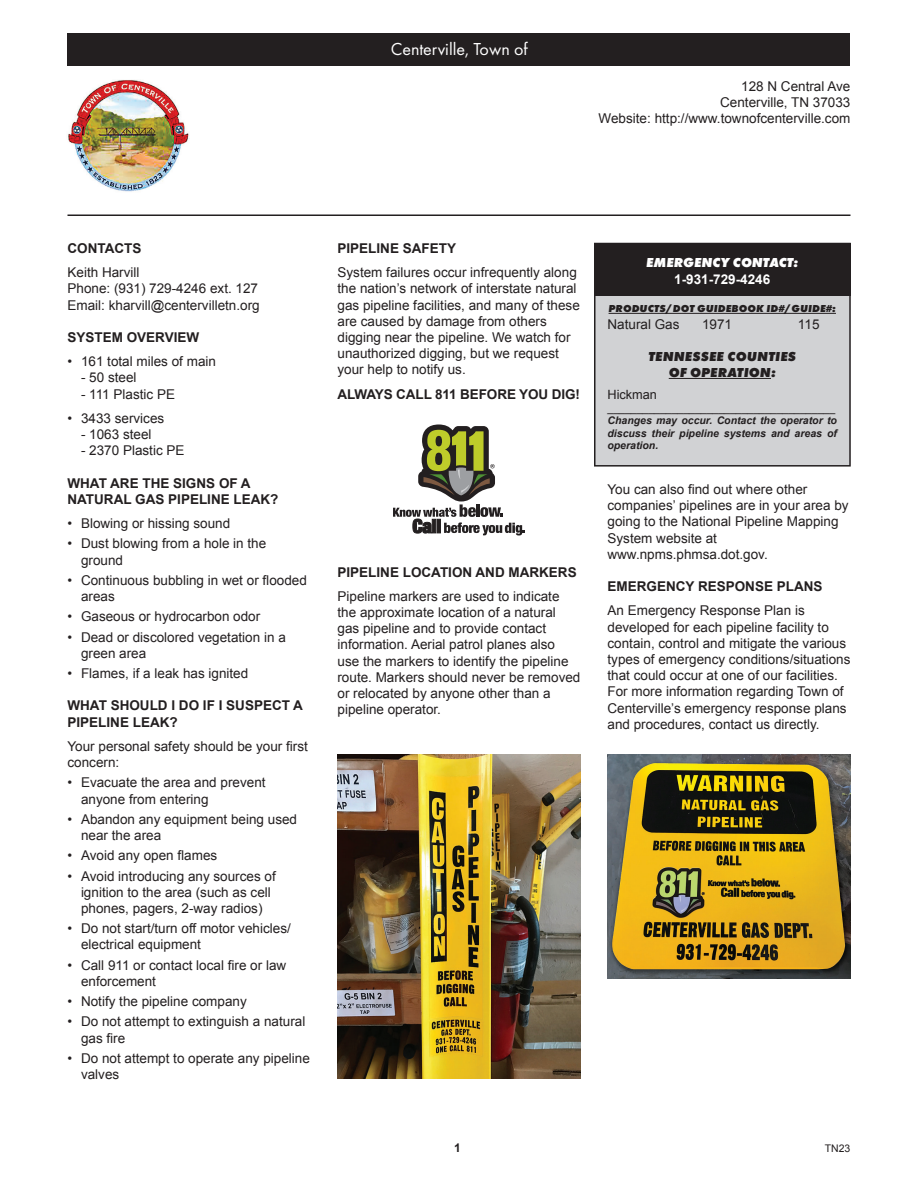
<style>
.page{position:relative;width:918px;height:1188px;background:#fff}
.page>*{position:absolute;margin:0;border:0;box-sizing:border-box;transform-origin:0 0}
.t1{font:18px "Futura PT";color:#fff}
.t2{font:13.5px/16.2px "Arial";color:#231f20}
.t3{font:700 13.5px/16.2px "Arial";color:#231f20}
.t4{font:italic 800 13.5px "Futura PT";letter-spacing:.01em;color:#231f20}
.t5{font:italic 800 13.5px "Futura PT";color:#fff}
.t6{font:700 13.5px "Arial";color:#fff}
.t7{font:12.75px "Arial";color:#231f20}
.t8{font:700 12px "Arial";color:#231f20}
.t9{font:italic 700 10.5px/12.6px "Arial";color:#231f20;text-align:justify}
.t10{font:10.5px "Arial";color:#231f20}
.t11{font:italic 800 10.5px "Futura PT";letter-spacing:.01em;color:#231f20}
</style>
<div class="page">
<hr style="left:68px;top:214px;width:782px;height:2px;background:#231f20">
<div style="left:68px;top:34px;width:782px;height:32px;background:#231f20"></div>
<div style="left:595px;top:244px;width:255px;height:222px;background:#d1d2d4"></div>
<div style="left:594px;top:243px;width:257px;height:224px;border:2px solid #231f20"></div>
<div style="left:594px;top:243px;width:256px;height:52px;background:#231f20"></div>
<hr style="left:609px;top:313px;width:227px;height:1px;background:#231f20">
<hr style="left:669px;top:378px;width:102px;height:1px;background:#231f20">
<svg style="left:393px;top:424px;width:132px;height:112px"></svg>
<img style="left:608px;top:754px;width:242px;height:224px">
<img style="left:338px;top:754px;width:242px;height:324px">
<img style="left:68px;top:80px;width:122px;height:112px">
<p class="t1" style="left:391px;top:38px;width:139px">Centerville, Town of</p>
<p class="t2" style="left:741px;top:78px;width:111px">128 N Central Ave</p>
<p class="t2" style="left:720px;top:94px;width:132px">Centerville, TN 37033</p>
<p class="t2" style="left:599px;top:111px;width:253px">Website: http://www.townofcenterville.com</p>
<p class="t3" style="left:68px;top:240px;width:75px">CONTACTS</p>
<p class="t2" style="left:68px;top:264px;width:74px">Keith Harvill</p>
<p class="t2" style="left:68px;top:281px;width:192px">Phone: (931) 729-4246 ext. 127</p>
<p class="t2" style="left:68px;top:297px;width:194px">Email: kharvill@centervilletn.org</p>
<p class="t3" style="left:68px;top:330px;width:133px">SYSTEM OVERVIEW</p>
<p class="t2" style="left:68px;top:354px;width:150px">• 161 total miles of main</p>
<p class="t2" style="left:81px;top:370px;width:57px">- 50 steel</p>
<p class="t2" style="left:81px;top:386px;width:96px">- 111 Plastic PE</p>
<p class="t2" style="left:68px;top:410px;width:98px">• 3433 services</p>
<p class="t2" style="left:81px;top:426px;width:72px">- 1063 steel</p>
<p class="t2" style="left:81px;top:443px;width:105px">- 2370 Plastic PE</p>
<p class="t3" style="left:68px;top:475px;width:213px">WHAT ARE THE SIGNS OF A<br>NATURAL GAS PIPELINE LEAK?</p>
<p class="t2" style="left:68px;top:516px;width:164px">• Blowing or hissing sound</p>
<p class="t2" style="left:81px;top:536px;width:187px;text-indent:-14px">• Dust blowing from a hole in the ground</p>
<p class="t2" style="left:81px;top:572px;width:227px;text-indent:-14px">• Continuous bubbling in wet or flooded areas</p>
<p class="t2" style="left:68px;top:609px;width:194px">• Gaseous or hydrocarbon odor</p>
<p class="t2" style="left:81px;top:629px;width:206px;text-indent:-14px">• Dead or discolored vegetation in a green area</p>
<p class="t2" style="left:68px;top:665px;width:182px">• Flames, if a leak has ignited</p>
<p class="t3" style="left:68px;top:698px;width:237px">WHAT SHOULD I DO IF I SUSPECT A<br>PIPELINE LEAK?</p>
<p class="t2" style="left:68px;top:738px;width:242px">Your personal safety should be your first concern:</p>
<p class="t2" style="left:81px;top:775px;width:186px;text-indent:-14px">• Evacuate the area and prevent anyone from entering</p>
<p class="t2" style="left:81px;top:811px;width:218px;text-indent:-14px">• Abandon any equipment being used near the area</p>
<p class="t2" style="left:68px;top:848px;width:151px">• Avoid any open flames</p>
<p class="t2" style="left:81px;top:868px;width:196px;text-indent:-14px">• Avoid introducing any sources of ignition to the area (such as cell phones, pagers, 2-way radios)</p>
<p class="t2" style="left:81px;top:921px;width:211px;text-indent:-14px">• Do not start/turn off motor vehicles/ electrical equipment</p>
<p class="t2" style="left:81px;top:957px;width:207px;text-indent:-14px">• Call 911 or contact local fire or law enforcement</p>
<p class="t2" style="left:68px;top:993px;width:181px">• Notify the pipeline company</p>
<p class="t2" style="left:81px;top:1014px;width:226px;text-indent:-14px">• Do not attempt to extinguish a natural gas fire</p>
<p class="t2" style="left:81px;top:1050px;width:230px;text-indent:-14px">• Do not attempt to operate any pipeline valves</p>
<p class="t3" style="left:338px;top:240px;width:120px">PIPELINE SAFETY</p>
<p class="t2" style="left:338px;top:264px;width:244px">System failures occur infrequently along the nation’s network of interstate natural gas pipeline facilities, and many of these are caused by damage from others digging near the pipeline. We watch for unauthorized digging, but we request your help to notify us.</p>
<p class="t3" style="left:338px;top:386px;width:244px">ALWAYS CALL 811 BEFORE YOU DIG!</p>
<p class="t3" style="left:338px;top:564px;width:241px">PIPELINE LOCATION AND MARKERS</p>
<p class="t2" style="left:338px;top:588px;width:244px">Pipeline markers are used to indicate the approximate location of a natural gas pipeline and to provide contact information. Aerial patrol planes also<br>use the markers to identify the pipeline route. Markers should never be removed or relocated by anyone other than a pipeline operator.</p>
<p class="t5" style="left:646px;top:254px;width:154px">EMERGENCY CONTACT:</p>
<p class="t6" style="left:674px;top:270px;width:98px">1-931-729-4246</p>
<p class="t11" style="left:609px;top:302px;width:229px">PRODUCTS/DOT GUIDEBOOK ID#/GUIDE#:</p>
<p class="t2" style="left:608px;top:316px;width:74px">Natural Gas</p>
<p class="t2" style="left:702px;top:316px;width:32px">1971</p>
<p class="t2" style="left:798px;top:316px;width:23px">115</p>
<p class="t4" style="left:648px;top:348px;width:149px">TENNESSEE COUNTIES</p>
<p class="t4" style="left:669px;top:364px;width:109px">OF OPERATION:</p>
<p class="t10" style="left:608px;top:401px;width:229px">_______________________________________</p>
<p class="t9" style="left:608px;top:415px;width:231px">Changes may occur. Contact the operator to discuss their pipeline systems and areas of operation.</p>
<p class="t7" style="left:608px;top:386px;width:51px">Hickman</p>
<p class="t2" style="left:608px;top:481px;width:243px">You can also find out where other companies’ pipelines are in your area by going to the National Pipeline Mapping<br>System website at www.npms.phmsa.dot.gov.</p>
<p class="t3" style="left:608px;top:579px;width:217px">EMERGENCY RESPONSE PLANS</p>
<p class="t2" style="left:608px;top:603px;width:240px">An Emergency Response Plan is developed for each pipeline facility to contain, control and mitigate the various</p>
<p class="t2" style="left:608px;top:651px;width:244px">types of emergency conditions/situations that could occur at one of our facilities.<br>For more information regarding Town of Centerville’s emergency response plans and procedures, contact us directly.</p>
<p class="t8" style="left:454px;top:1140px;width:8px">1</p>
<p class="t10" style="left:825px;top:1141px;width:27px">TN23</p>
</div>
